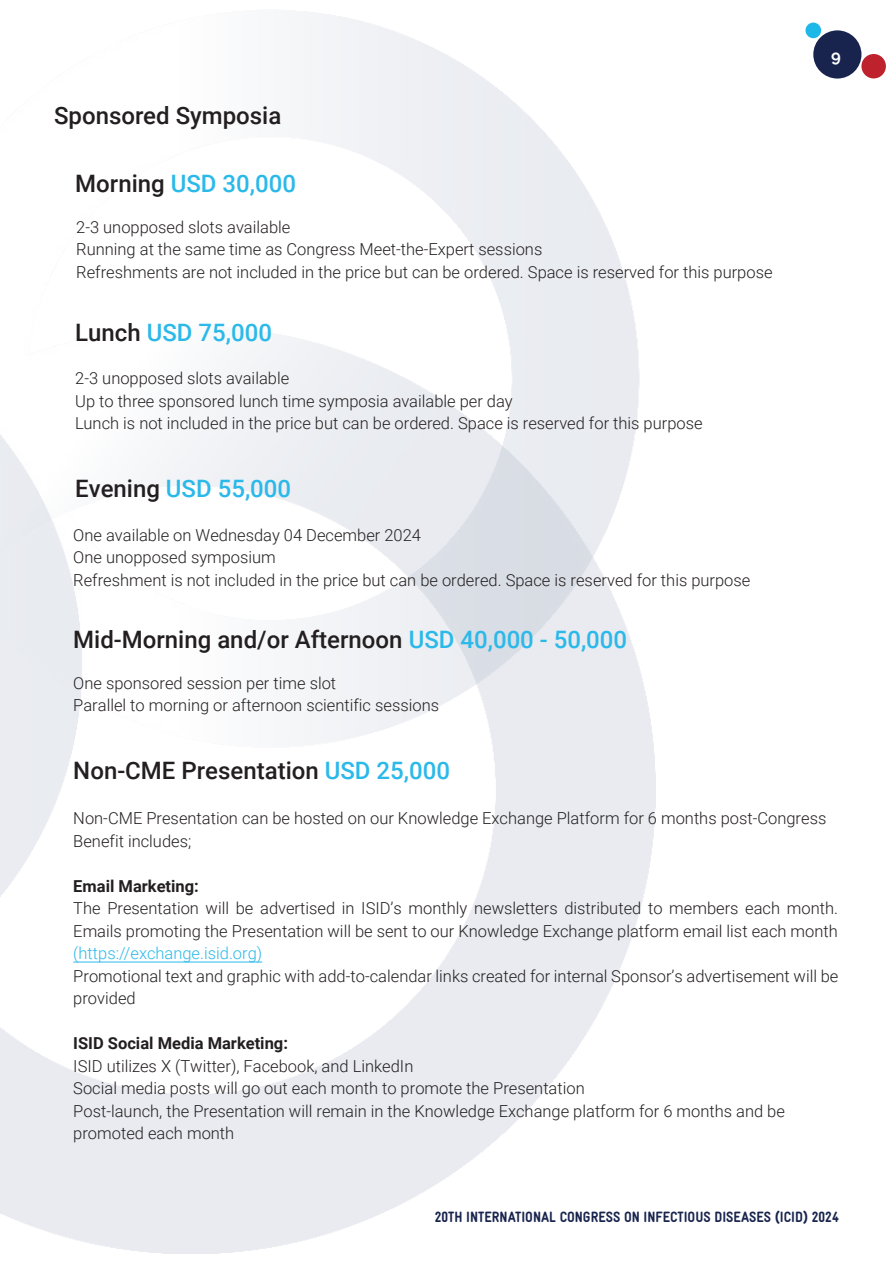
<style>
.page{position:relative;width:893px;height:1263px;background:#fff}
.page>*{position:absolute;margin:0;border:0;box-sizing:border-box;transform-origin:0 0}
.t1{font:500 24px "Roboto";color:#231f20}
.t2{font:500 24px "Roboto";color:#2bb9e9}
.t3{font:300 16.5px/22.5px "Roboto";color:#231f20}
.t4{font:700 16.5px "Raleway";color:#fff}
.t5{font:900 15px "Gravur Condensed";color:#18244e}
.s1{color:#231f20}
.s2{color:#2bb9e9}
.s3{font-weight:700}
</style>
<div class="page">
<div style="left:813px;top:30px;width:48px;height:49px;background:#18244e;border-radius:50%"></div>
<div style="left:861px;top:54px;width:25px;height:24px;background:#be222d;border-radius:50%"></div>
<div style="left:805px;top:23px;width:16px;height:15px;background:#1db8e8;border-radius:50%"></div>
<hr style="left:73px;top:962px;width:189px;height:1px;background:#2bb9e9">
<p class="t1" style="left:54px;top:99px;width:229px">Sponsored Symposia</p>
<p class="t2" style="left:75px;top:166px;width:222px"><span class="s1">Morning</span> USD 30,000</p>
<p class="t3" style="left:76px;top:215px;width:698px">2-3 unopposed slots available<br>Running at the same time as Congress Meet-the-Expert sessions<br>Refreshments are not included in the price but can be ordered. Space is reserved for this purpose</p>
<p class="t2" style="left:75px;top:315px;width:198px"><span class="s1">Lunch</span> USD 75,000</p>
<p class="t3" style="left:75px;top:367px;width:629px">2-3 unopposed slots available<br>Up to three sponsored lunch time symposia available per day<br>Lunch is not included in the price but can be ordered. Space is reserved for this purpose</p>
<p class="t2" style="left:75px;top:472px;width:217px"><span class="s1">Evening</span> USD 55,000</p>
<p class="t3" style="left:73px;top:523px;width:679px">One available on Wednesday 04 December 2024<br>One unopposed symposium<br>Refreshment is not included in the price but can be ordered. Space is reserved for this purpose</p>
<p class="t1" style="left:73px;top:622px;width:555px">Mid-Morning and/or Afternoon <span class="s2">USD 40,000 - 50,000</span></p>
<p class="t3" style="left:73px;top:672px;width:367px;line-height:22px">One sponsored session per time slot<br>Parallel to morning or afternoon scientific sessions</p>
<p class="t4" style="left:831px;top:43px;width:11px">9</p>
<p class="t1" style="left:73px;top:754px;width:378px">Non-CME Presentation <span class="s2">USD 25,000</span></p>
<p class="t3" style="left:73px;top:806px;width:755px">Non-CME Presentation can be hosted on our Knowledge Exchange Platform for 6 months post-Congress<br>Benefit includes;</p>
<p class="t3" style="left:73px;top:874px;width:766px"><span class="s3">Email Marketing:<br></span>The Presentation will be advertised in ISID’s monthly newsletters distributed to members each month.<br>Emails promoting the Presentation will be sent to our Knowledge Exchange platform email list each month <span class="s2">(https://exchange.isid.org)<br></span>Promotional text and graphic with add-to-calendar links created for internal Sponsor’s advertisement will be provided</p>
<p class="t3" style="left:73px;top:1031px;width:713px"><span class="s3">ISID Social Media Marketing:<br></span>ISID utilizes X (Twitter), Facebook, and LinkedIn<br>Social media posts will go out each month to promote the Presentation<br>Post-launch, the Presentation will remain in the Knowledge Exchange platform for 6 months and be promoted each month</p>
<p class="t5" style="left:435px;top:1209px;width:406px">20TH INTERNATIONAL CONGRESS ON INFECTIOUS DISEASES (ICID) 2024</p>
</div>
